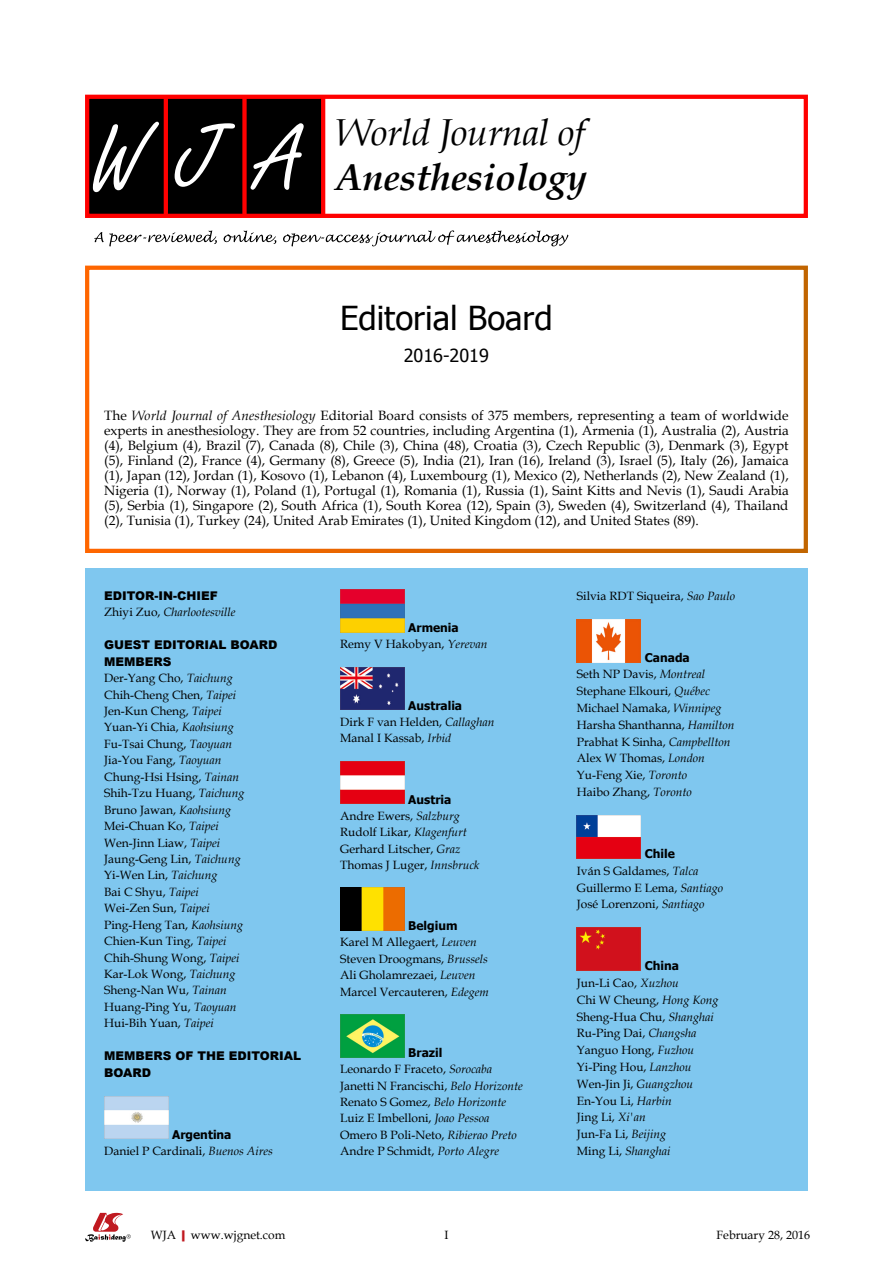
<style>
.page{position:relative;width:893px;height:1263px;background:#fff}
.page>*{position:absolute;margin:0;border:0;box-sizing:border-box;transform-origin:0 0}
.t1{font:97.5px "Freestyle Script";color:#fff}
.t2{font:italic 37.5px "Book Antiqua";letter-spacing:-.01em;color:#000}
.t3{font:italic 700 37.5px "Book Antiqua";letter-spacing:-.01em;color:#000}
.t4{font:33px "Tahoma";color:#000}
.t5{font:18px "Tahoma";color:#000}
.t6{font:13.5px/15px "Book Antiqua";color:#000;text-align:justify}
.t7{font:12px/16.5px "Book Antiqua";color:#000}
.t8{font:900 12px/16.4px "Arial";color:#000}
.s1{font-style:italic}
.s2{font-family:"Book Antiqua";font-weight:400}
.s3{font-family:"Book Antiqua";font-weight:400;font-style:italic}
.s4{font-family:"Arial";font-weight:900}
.s5{font-family:"Tahoma";font-weight:700}
.s6{font-weight:700;color:#c01920}
</style>
<div class="page">
<svg style="left:94px;top:230px;width:474px;height:16px"></svg>
<div style="left:85px;top:568px;width:723px;height:623px;background:#7fc7ef"></div>
<div style="left:87px;top:96px;width:236px;height:121px;background:#000"></div>
<hr style="left:164px;top:96px;width:4px;height:121px;background:#f00">
<div style="left:242px;top:96px;width:5px;height:121px;background:#f00"></div>
<hr style="left:321px;top:96px;width:4px;height:121px;background:#f00">
<div style="left:85px;top:95px;width:723px;height:123px;border:4px solid #f00"></div>
<img style="left:104px;top:1096px;width:64px;height:43px">
<img style="left:340px;top:590px;width:64px;height:42px">
<img style="left:340px;top:667px;width:64px;height:43px">
<img style="left:340px;top:761px;width:64px;height:43px">
<img style="left:340px;top:888px;width:64px;height:42px">
<img style="left:340px;top:1014px;width:64px;height:43px">
<img style="left:577px;top:619px;width:64px;height:43px">
<img style="left:577px;top:816px;width:63px;height:42px">
<img style="left:577px;top:928px;width:64px;height:42px">
<svg style="left:85px;top:1213px;width:46px;height:29px"></svg>
<p class="t1" style="left:91px;top:106px;width:211px">WJA</p>
<p class="t2" style="left:336px;top:106px;width:250px">World Journal of</p>
<p class="t3" style="left:336px;top:151px;width:253px">Anesthesiology</p>
<p class="t4" style="left:340px;top:296px;width:214px">Editorial Board</p>
<p class="t5" style="left:404px;top:344px;width:87px">2016-2019</p>
<p class="t6" style="left:104px;top:408px;width:686px">The <span class="s1">World Journal of Anesthesiology</span> Editorial Board consists of 375 members, representing a team of worldwide experts in anesthesiology. They are from 52 countries, including Argentina (1), Armenia (1), Australia (2), Austria (4), Belgium (4), Brazil (7), Canada (8), Chile (3), China (48), Croatia (3), Czech Republic (3), Denmark (3), Egypt (5), Finland (2), France (4), Germany (8), Greece (5), India (21), Iran (16), Ireland (3), Israel (5), Italy (26), Jamaica (1), Japan (12), Jordan (1), Kosovo (1), Lebanon (4), Luxembourg (1), Mexico (2), Netherlands (2), New Zealand (1), Nigeria (1), Norway (1), Poland (1), Portugal (1), Romania (1), Russia (1), Saint Kitts and Nevis (1), Saudi Arabia (5), Serbia (1), Singapore (2), South Africa (1), South Korea (12), Spain (3), Sweden (4), Switzerland (4), Thailand (2), Tunisia (1), Turkey (24), United Arab Emirates (1), United Kingdom (12), and United States (89).</p>
<p class="t8" style="left:104px;top:587px;width:133px">EDITOR-IN-CHIEF<br><span class="s2">Zhiyi Zuo,</span> <span class="s3">Charlootesville</span></p>
<p class="t7" style="left:104px;top:637px;width:175px"><span class="s4">GUEST EDITORIAL BOARD<br>MEMBERS<br></span>Der-Yang Cho, <span class="s1">Taichung<br></span>Chih-Cheng Chen, <span class="s1">Taipei<br></span>Jen-Kun Cheng, <span class="s1">Taipei<br></span>Yuan-Yi Chia, <span class="s1">Kaohsiung<br></span>Fu-Tsai Chung, <span class="s1">Taoyuan<br></span>Jia-You Fang, <span class="s1">Taoyuan<br></span>Chung-Hsi Hsing, <span class="s1">Tainan<br></span>Shih-Tzu Huang, <span class="s1">Taichung<br></span>Bruno Jawan, <span class="s1">Kaohsiung<br></span>Mei-Chuan Ko, <span class="s1">Taipei<br></span>Wen-Jinn Liaw, <span class="s1">Taipei<br></span>Jaung-Geng Lin, <span class="s1">Taichung<br></span>Yi-Wen Lin, <span class="s1">Taichung<br></span>Bai C Shyu, <span class="s1">Taipei<br></span>Wei-Zen Sun, <span class="s1">Taipei<br></span>Ping-Heng Tan, <span class="s1">Kaohsiung<br></span>Chien-Kun Ting, <span class="s1">Taipei<br></span>Chih-Shung Wong, <span class="s1">Taipei<br></span>Kar-Lok Wong, <span class="s1">Taichung<br></span>Sheng-Nan Wu, <span class="s1">Tainan<br></span>Huang-Ping Yu, <span class="s1">Taoyuan<br></span>Hui-Bih Yuan, <span class="s1">Taipei</span></p>
<p class="t8" style="left:104px;top:1047px;width:198px">MEMBERS OF THE EDITORIAL<br>BOARD</p>
<p class="t7" style="left:104px;top:1126px;width:170px;text-indent:68px"><span class="s5">Argentina<br></span>Daniel P Cardinali, <span class="s1">Buenos Aires</span></p>
<p class="t7" style="left:340px;top:620px;width:149px;text-indent:68px"><span class="s5">Armenia<br></span>Remy V Hakobyan, <span class="s1">Yerevan</span></p>
<p class="t7" style="left:340px;top:697px;width:156px;text-indent:68px"><span class="s5">Australia<br></span>Dirk F van Helden, <span class="s1">Callaghan<br></span>Manal I Kassab, <span class="s1">Irbid</span></p>
<p class="t7" style="left:340px;top:791px;width:141px;text-indent:68px"><span class="s5">Austria<br></span>Andre Ewers, <span class="s1">Salzburg<br></span>Rudolf Likar, <span class="s1">Klagenfurt<br></span>Gerhard Litscher, <span class="s1">Graz<br></span>Thomas J Luger, <span class="s1">Innsbruck</span></p>
<p class="t7" style="left:340px;top:918px;width:150px;text-indent:68px"><span class="s5">Belgium<br></span>Karel M Allegaert, <span class="s1">Leuven<br></span>Steven Droogmans, <span class="s1">Brussels<br></span>Ali Gholamrezaei, <span class="s1">Leuven<br></span>Marcel Vercauteren, <span class="s1">Edegem</span></p>
<p class="t7" style="left:340px;top:1044px;width:184px;text-indent:68px"><span class="s5">Brazil<br></span>Leonardo F Fraceto, <span class="s1">Sorocaba<br></span>Janetti N Francischi, <span class="s1">Belo Horizonte<br></span>Renato S Gomez, <span class="s1">Belo Horizonte<br></span>Luiz E Imbelloni, <span class="s1">Joao Pessoa<br></span>Omero B Poli-Neto, <span class="s1">Ribierao Preto<br></span>Andre P Schmidt, <span class="s1">Porto Alegre</span></p>
<p class="t7" style="left:577px;top:587px;width:160px">Silvia RDT Siqueira, <span class="s1">Sao Paulo</span></p>
<p class="t7" style="left:577px;top:649px;width:159px;text-indent:68px"><span class="s5">Canada<br></span>Seth NP Davis, <span class="s1">Montreal<br></span>Stephane Elkouri, <span class="s1">Québec<br></span>Michael Namaka, <span class="s1">Winnipeg<br></span>Harsha Shanthanna, <span class="s1">Hamilton<br></span>Prabhat K Sinha, <span class="s1">Campbellton<br></span>Alex W Thomas, <span class="s1">London<br></span>Yu-Feng Xie, <span class="s1">Toronto<br></span>Haibo Zhang, <span class="s1">Toronto</span></p>
<p class="t7" style="left:577px;top:845px;width:148px;text-indent:68px"><span class="s5">Chile<br></span>Iván S Galdames, <span class="s1">Talca<br></span>Guillermo E Lema, <span class="s1">Santiago<br></span>José Lorenzoni, <span class="s1">Santiago</span></p>
<p class="t7" style="left:577px;top:957px;width:143px;text-indent:68px"><span class="s5">China<br></span>Jun-Li Cao, <span class="s1">Xuzhou<br></span>Chi W Cheung, <span class="s1">Hong Kong<br></span>Sheng-Hua Chu, <span class="s1">Shanghai<br></span>Ru-Ping Dai, <span class="s1">Changsha<br></span>Yanguo Hong, <span class="s1">Fuzhou<br></span>Yi-Ping Hou, <span class="s1">Lanzhou<br></span>Wen-Jin Ji, <span class="s1">Guangzhou<br></span>En-You Li, <span class="s1">Harbin<br></span>Jing Li, <span class="s1">Xi'an<br></span>Jun-Fa Li, <span class="s1">Beijing<br></span>Ming Li, <span class="s1">Shanghai</span></p>
<p class="t7" style="left:151px;top:1226px;width:136px">WJA<span class="s6">|</span>www.wjgnet.com</p>
<p class="t7" style="left:717px;top:1226px;width:95px">February 28, 2016</p>
<p class="t7" style="left:444px;top:1226px;width:6px">I</p>
</div>
